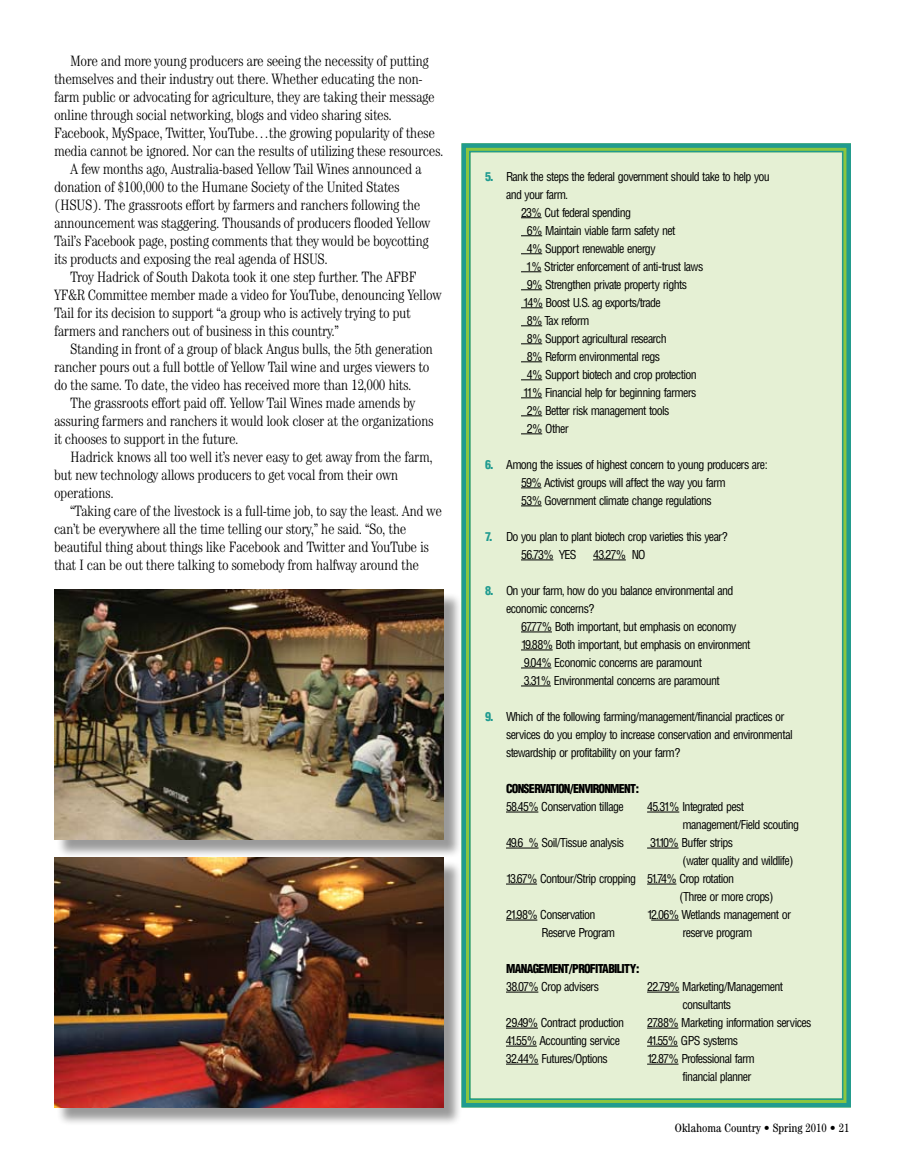
<style>
.page{position:relative;width:905px;height:1175px;background:#fff}
.page>*{position:absolute;margin:0;border:0;box-sizing:border-box;transform-origin:0 0}
.t1{font:300 condensed 15px "Century";letter-spacing:-.03em;color:#000}
.t2{font:condensed 12px/18px "Helvetica";letter-spacing:-.055em;color:#000}
.t3{font:900 condensed 12px "Helvetica";letter-spacing:-.065em;color:#000}
.t4{font:condensed 12px "Century";color:#000}
.s1{font-weight:900;color:#209b90}
</style>
<div class="page">
<div style="left:461px;top:143px;width:390px;height:965px;background:#e5f0d4"></div>
<div style="left:469px;top:151px;width:374px;height:949px;border:2px solid #209b90"></div>
<svg style="left:521px;top:217px;width:20px;height:1px"></svg>
<svg style="left:521px;top:235px;width:21px;height:1px"></svg>
<svg style="left:521px;top:253px;width:21px;height:1px"></svg>
<svg style="left:521px;top:271px;width:20px;height:1px"></svg>
<svg style="left:521px;top:289px;width:21px;height:1px"></svg>
<svg style="left:521px;top:307px;width:21px;height:1px"></svg>
<svg style="left:521px;top:325px;width:21px;height:1px"></svg>
<svg style="left:521px;top:343px;width:21px;height:1px"></svg>
<svg style="left:521px;top:361px;width:21px;height:1px"></svg>
<svg style="left:521px;top:379px;width:21px;height:1px"></svg>
<svg style="left:521px;top:397px;width:21px;height:1px"></svg>
<svg style="left:521px;top:415px;width:21px;height:1px"></svg>
<svg style="left:521px;top:433px;width:21px;height:1px"></svg>
<svg style="left:521px;top:487px;width:20px;height:1px"></svg>
<svg style="left:521px;top:505px;width:20px;height:1px"></svg>
<hr style="left:521px;top:559px;width:32px;height:1px;background:#000">
<hr style="left:593px;top:559px;width:32px;height:1px;background:#000">
<hr style="left:521px;top:631px;width:31px;height:1px;background:#000">
<hr style="left:521px;top:649px;width:31px;height:1px;background:#000">
<hr style="left:521px;top:667px;width:30px;height:1px;background:#000">
<hr style="left:521px;top:685px;width:30px;height:1px;background:#000">
<hr style="left:506px;top:811px;width:32px;height:1px;background:#000">
<hr style="left:647px;top:811px;width:32px;height:1px;background:#000">
<hr style="left:506px;top:847px;width:32px;height:1px;background:#000">
<hr style="left:647px;top:847px;width:31px;height:1px;background:#000">
<hr style="left:506px;top:883px;width:31px;height:1px;background:#000">
<svg style="left:647px;top:883px;width:29px;height:1px"></svg>
<hr style="left:506px;top:919px;width:31px;height:1px;background:#000">
<svg style="left:651px;top:919px;width:28px;height:1px"></svg>
<hr style="left:506px;top:991px;width:32px;height:1px;background:#000">
<hr style="left:647px;top:991px;width:32px;height:1px;background:#000">
<hr style="left:506px;top:1027px;width:32px;height:1px;background:#000">
<hr style="left:647px;top:1027px;width:31px;height:1px;background:#000">
<hr style="left:506px;top:1045px;width:31px;height:1px;background:#000">
<hr style="left:647px;top:1045px;width:31px;height:1px;background:#000">
<hr style="left:506px;top:1063px;width:32px;height:1px;background:#000">
<hr style="left:647px;top:1063px;width:31px;height:1px;background:#000">
<div style="left:56px;top:592px;width:406px;height:266px;background:#000;opacity:.4"></div>
<img style="left:54px;top:590px;width:389px;height:249px">
<div style="left:56px;top:860px;width:406px;height:266px;background:#000;opacity:.4"></div>
<img style="left:54px;top:857px;width:389px;height:250px">
<p class="t1" style="left:70px;top:52px;width:360px">More and more young producers are seeing the necessity of putting</p>
<p class="t1" style="left:54px;top:70px;width:370px">themselves and their industry out there. Whether educating the non-</p>
<p class="t1" style="left:54px;top:88px;width:382px">farm public or advocating for agriculture, they are taking their message</p>
<p class="t1" style="left:54px;top:106px;width:339px">online through social networking, blogs and video sharing sites.</p>
<p class="t1" style="left:54px;top:124px;width:382px">Facebook, MySpace, Twitter, YouTube…the growing popularity of these</p>
<p class="t1" style="left:54px;top:142px;width:391px">media cannot be ignored. Nor can the results of utilizing these resources.</p>
<p class="t1" style="left:70px;top:160px;width:353px">A few months ago, Australia-based Yellow Tail Wines announced a</p>
<p class="t1" style="left:54px;top:178px;width:347px">donation of $100,000 to the Humane Society of the United States</p>
<p class="t1" style="left:54px;top:196px;width:368px">(HSUS). The grassroots effort by farmers and ranchers following the</p>
<p class="t1" style="left:54px;top:214px;width:378px">announcement was staggering. Thousands of producers flooded Yellow</p>
<p class="t1" style="left:54px;top:232px;width:376px">Tail’s Facebook page, posting comments that they would be boycotting</p>
<p class="t1" style="left:54px;top:250px;width:275px">its products and exposing the real agenda of HSUS.</p>
<p class="t1" style="left:70px;top:268px;width:348px">Troy Hadrick of South Dakota took it one step further. The AFBF</p>
<p class="t1" style="left:54px;top:286px;width:389px">YF&amp;R Committee member made a video for YouTube, denouncing Yellow</p>
<p class="t1" style="left:54px;top:304px;width:358px">Tail for its decision to support “a group who is actively trying to put</p>
<p class="t1" style="left:54px;top:322px;width:286px">farmers and ranchers out of business in this country.”</p>
<p class="t1" style="left:70px;top:340px;width:364px">Standing in front of a group of black Angus bulls, the 5th generation</p>
<p class="t1" style="left:54px;top:358px;width:377px">rancher pours out a full bottle of Yellow Tail wine and urges viewers to</p>
<p class="t1" style="left:54px;top:376px;width:359px">do the same. To date, the video has received more than 12,000 hits.</p>
<p class="t1" style="left:70px;top:394px;width:347px">The grassroots effort paid off. Yellow Tail Wines made amends by</p>
<p class="t1" style="left:54px;top:412px;width:381px">assuring farmers and ranchers it would look closer at the organizations</p>
<p class="t1" style="left:54px;top:430px;width:186px">it chooses to support in the future.</p>
<p class="t1" style="left:70px;top:448px;width:364px">Hadrick knows all too well it’s never easy to get away from the farm,</p>
<p class="t1" style="left:54px;top:466px;width:346px">but new technology allows producers to get vocal from their own</p>
<p class="t1" style="left:54px;top:484px;width:61px">operations.</p>
<p class="t1" style="left:70px;top:502px;width:373px">“Taking care of the livestock is a full-time job, to say the least. And we</p>
<p class="t1" style="left:54px;top:520px;width:354px">can’t be everywhere all the time telling our story,” he said. “So, the</p>
<p class="t1" style="left:54px;top:538px;width:376px">beautiful thing about things like Facebook and Twitter and YouTube is</p>
<p class="t1" style="left:54px;top:556px;width:366px">that I can be out there talking to somebody from halfway around the</p>
<p class="t2" style="left:485px;top:167px;width:286px"><span class="s1">5.</span> Rank the steps the federal government should take to help you</p>
<p class="t2" style="left:506px;top:185px;width:64px">and your farm.</p>
<p class="t2" style="left:521px;top:203px;width:112px">23% Cut federal spending</p>
<p class="t2" style="left:527px;top:221px;width:150px">6% Maintain viable farm safety net</p>
<p class="t2" style="left:527px;top:239px;width:130px">4% Support renewable energy</p>
<p class="t2" style="left:526px;top:257px;width:179px">1% Stricter enforcement of anti-trust laws</p>
<p class="t2" style="left:527px;top:275px;width:162px">9% Strengthen private property rights</p>
<p class="t2" style="left:523px;top:293px;width:139px">14% Boost U.S. ag exports/trade</p>
<p class="t2" style="left:527px;top:311px;width:64px">8% Tax reform</p>
<p class="t2" style="left:527px;top:329px;width:141px">8% Support agricultural research</p>
<p class="t2" style="left:527px;top:347px;width:135px">8% Reform environmental regs</p>
<p class="t2" style="left:527px;top:365px;width:171px">4% Support biotech and crop protection</p>
<p class="t2" style="left:523px;top:383px;width:175px">11% Financial help for beginning farmers</p>
<p class="t2" style="left:527px;top:401px;width:144px">2% Better risk management tools</p>
<p class="t2" style="left:527px;top:419px;width:43px">2% Other</p>
<p class="t2" style="left:521px;top:455px;width:248px;text-indent:-36px"><span class="s1">6.</span> Among the issues of highest concern to young producers are:<br>59% Activist groups will affect the way you farm<br>53% Government climate change regulations</p>
<p class="t2" style="left:521px;top:527px;width:208px;text-indent:-36px"><span class="s1">7.</span> Do you plan to plant biotech crop varieties this year?<br>56.73% YES</p>
<p class="t2" style="left:593px;top:545px;width:54px">43.27% NO</p>
<p class="t2" style="left:506px;top:581px;width:229px;text-indent:-21px"><span class="s1">8.</span> On your farm, how do you balance environmental and economic concerns?</p>
<p class="t2" style="left:521px;top:617px;width:231px">67.77% Both important, but emphasis on economy 19.88% Both important, but emphasis on environment 9.04% Economic concerns are paramount<br>3.31% Environmental concerns are paramount</p>
<p class="t2" style="left:506px;top:707px;width:288px;text-indent:-21px"><span class="s1">9.</span> Which of the following farming/management/financial practices or services do you employ to increase conservation and environmental stewardship or profitability on your farm?</p>
<p class="t3" style="left:506px;top:781px;width:106px">CONSERVATION/ENVIRONMEN</p>
<p class="t3" style="left:630px;top:781px;width:10px">T:</p>
<p class="t2" style="left:506px;top:797px;width:119px">58.45% Conservation tillage</p>
<p class="t2" style="left:682px;top:797px;width:118px;text-indent:-35px">45.31% Integrated pest management/Field scouting</p>
<p class="t2" style="left:506px;top:833px;width:120px">49.6 % Soil/Tissue analysis</p>
<p class="t2" style="left:650px;top:833px;width:84px">31.10% Buffer strips</p>
<p class="t2" style="left:682px;top:851px;width:112px">(water quality and wildlife)</p>
<p class="t2" style="left:506px;top:869px;width:230px">13.67% Contour/Strip cropping 51.74% Crop rotation</p>
<p class="t2" style="left:679px;top:887px;width:96px">(Three or more crops)</p>
<p class="t2" style="left:506px;top:905px;width:91px">21.98% Conservation</p>
<p class="t2" style="left:647px;top:905px;width:145px">12.06% Wetlands management or</p>
<p class="t2" style="left:541px;top:923px;width:75px">Reserve Program</p>
<p class="t2" style="left:682px;top:923px;width:71px">reserve program</p>
<p class="t3" style="left:506px;top:961px;width:8px">MANAGEMEN</p>
<p class="t3" style="left:563px;top:961px;width:77px">T/PROFITABILITY:</p>
<p class="t2" style="left:506px;top:977px;width:95px">38.07% Crop advisers</p>
<p class="t2" style="left:682px;top:977px;width:102px;text-indent:-35px">22.79% Marketing/Management consultants</p>
<p class="t2" style="left:506px;top:1013px;width:120px">29.49% Contract production</p>
<p class="t2" style="left:647px;top:1013px;width:166px">27.88% Marketing information services</p>
<p class="t2" style="left:506px;top:1031px;width:115px">41.55% Accounting service</p>
<p class="t2" style="left:647px;top:1031px;width:93px">41.55% GPS systems</p>
<p class="t2" style="left:506px;top:1049px;width:103px">32.44% Futures/Options</p>
<p class="t2" style="left:647px;top:1049px;width:109px;text-align:right">12.87% Professional farm financial planner</p>
<p class="t4" style="left:675px;top:1120px;width:176px">Oklahoma Country • Spring 2010 • 21</p>
</div>
